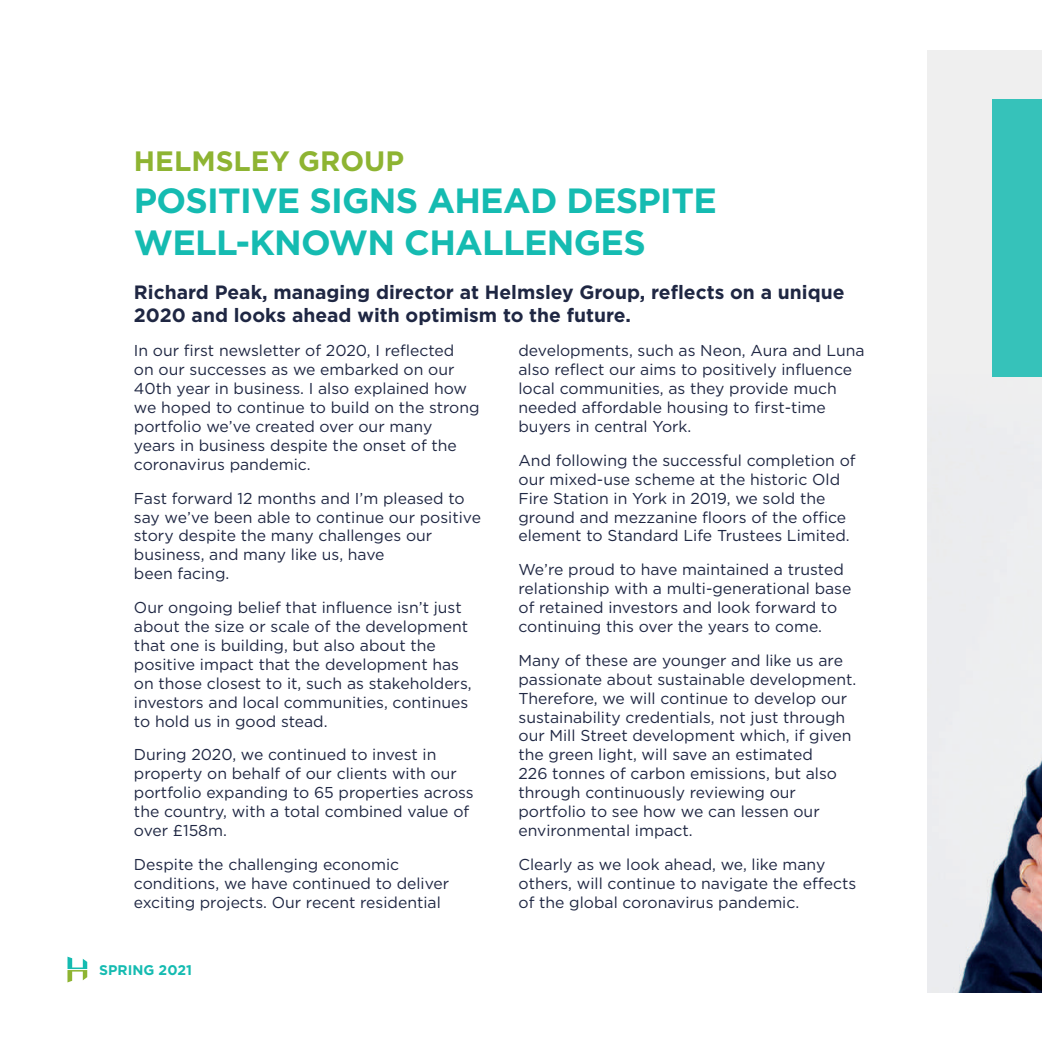
<style>
.page{position:relative;width:1042px;height:1042px;background:#fff}
.page>*{position:absolute;margin:0;border:0;box-sizing:border-box;transform-origin:0 0}
.t1{font:700 35px/42px "Gotham";letter-spacing:-.02em;color:#15bbb1}
.t2{font:700 28px "Gotham";color:#8eb432}
.t3{font:700 19.25px/23.1px "Gotham";color:#1f2743}
.t4{font:15.75px/18.9px "Gotham";color:#1f2743}
.t5{font:700 14px "Gotham";color:#15bbb1}
</style>
<div class="page">
<svg style="left:67px;top:956px;width:20px;height:26px"></svg>
<div style="left:928px;top:50px;width:114px;height:942px;background:#efefef"></div>
<img style="left:953px;top:760px;width:89px;height:232px">
<div style="left:992px;top:99px;width:50px;height:278px;background:#36c2ba"></div>
<h2 class="t2" style="left:134px;top:143px;width:272px">HELMSLEY GROUP</h2>
<h1 class="t1" style="left:134px;top:180px;width:584px">POSITIVE SIGNS AHEAD DESPITE<br>WELL-KNOWN CHALLENGES</h1>
<p class="t3" style="left:134px;top:280px;width:712px">Richard Peak, managing director at Helmsley Group, reflects on a unique<br>2020 and looks ahead with optimism to the future.</p>
<p class="t4" style="left:134px;top:341px;width:347px">In our first newsletter of 2020, I reflected<br>on our successes as we embarked on our 40th year in business. I also explained how we hoped to continue to build on the strong portfolio we’ve created over our many<br>years in business despite the onset of the coronavirus pandemic.</p>
<p class="t4" style="left:134px;top:488px;width:348px">Fast forward 12 months and I’m pleased to say we’ve been able to continue our positive story despite the many challenges our business, and many like us, have<br>been facing.</p>
<p class="t4" style="left:134px;top:598px;width:339px">Our ongoing belief that influence isn’t just about the size or scale of the development that one is building, but also about the positive impact that the development has on those closest to it, such as stakeholders, investors and local communities, continues to hold us in good stead.</p>
<p class="t4" style="left:134px;top:745px;width:341px">During 2020, we continued to invest in property on behalf of our clients with our portfolio expanding to 65 properties across the country, with a total combined value of over £158m.</p>
<p class="t4" style="left:134px;top:854px;width:317px">Despite the challenging economic conditions, we have continued to deliver exciting projects. Our recent residential</p>
<p class="t4" style="left:518px;top:341px;width:348px">developments, such as Neon, Aura and Luna also reflect our aims to positively influence local communities, as they provide much needed affordable housing to first-time buyers in central York.</p>
<p class="t4" style="left:518px;top:450px;width:339px">And following the successful completion of our mixed-use scheme at the historic Old Fire Station in York in 2019, we sold the ground and mezzanine floors of the office element to Standard Life Trustees Limited.</p>
<p class="t4" style="left:518px;top:560px;width:334px">We’re proud to have maintained a trusted relationship with a multi-generational base of retained investors and look forward to continuing this over the years to come.</p>
<p class="t4" style="left:518px;top:650px;width:339px">Many of these are younger and like us are passionate about sustainable development.<br>Therefore, we will continue to develop our sustainability credentials, not just through our Mill Street development which, if given the green light, will save an estimated<br>226 tonnes of carbon emissions, but also through continuously reviewing our portfolio to see how we can lessen our environmental impact.</p>
<p class="t4" style="left:518px;top:854px;width:339px">Clearly as we look ahead, we, like many others, will continue to navigate the effects of the global coronavirus pandemic.</p>
<p class="t5" style="left:99px;top:961px;width:94px">SPRING 2021</p>
</div>
